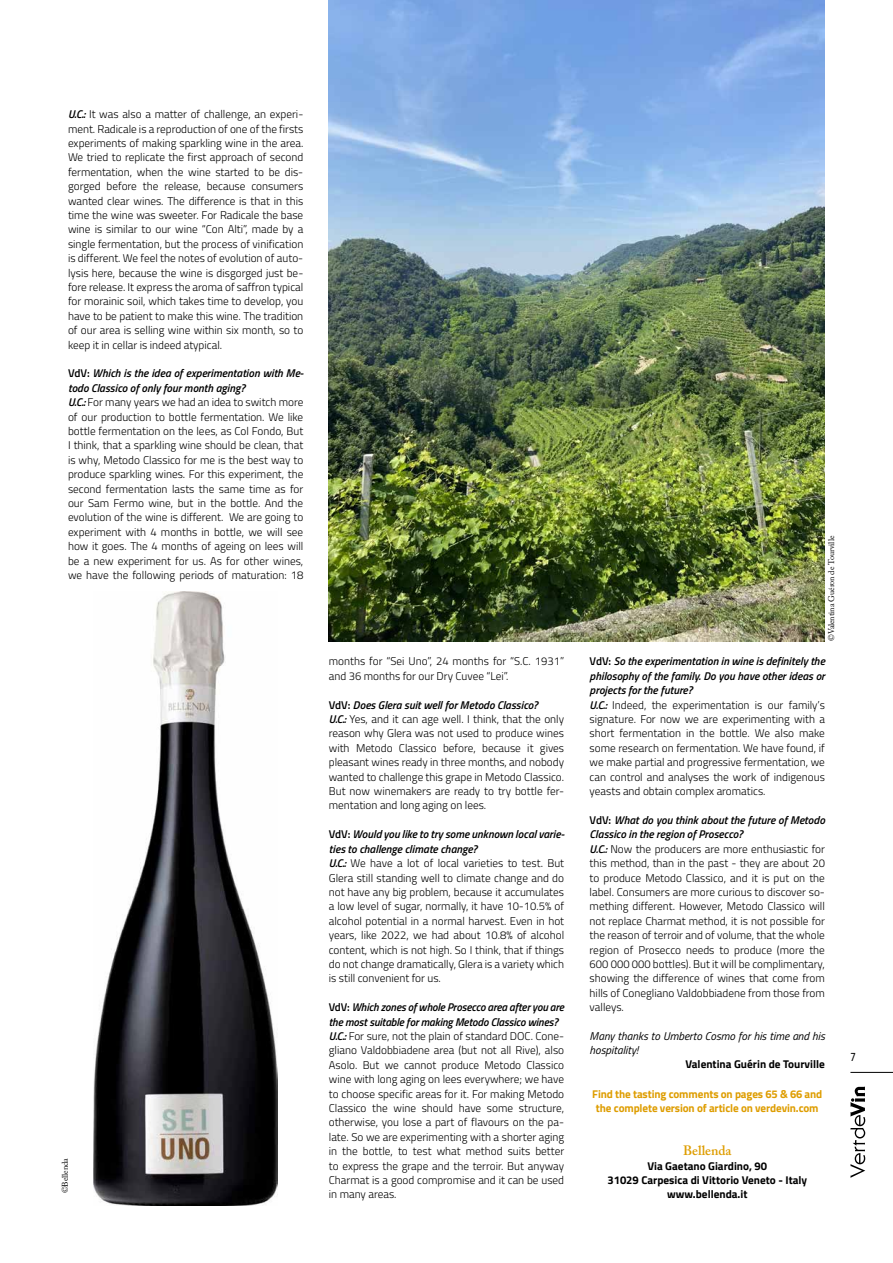
<style>
.page{position:relative;width:893px;height:1263px;background:#fff}
.page>*{position:absolute;margin:0;border:0;box-sizing:border-box;transform-origin:0 0}
.t1{font:600 13.5px "Adobe Caslon Pro";color:#de9d00}
.t2{font:300 11.25px/14.4px "Titillium Web";color:#000}
.t3{font:700 11.25px/14.4px "Titillium Web";color:#000;text-align:center}
.t4{font:700 11.25px/14.4px "Titillium Web";letter-spacing:-.01em;color:#de9d00;text-align:center}
.t5{font:italic 11.25px/14.4px "Titillium Web";color:#000}
.t6{font:condensed 11.25px "Trade Gothic Next LT Pro";color:#000}
.t7{font:8.25px "Adobe Caslon Pro";letter-spacing:-.01em;color:#000}
.s1{font-weight:600;font-style:italic}
.s2{font-weight:600}
</style>
<div class="page">
<img style="left:329px;top:0;width:496px;height:641px">
<img style="left:94px;top:591px;width:184px;height:614px">
<svg style="left:850px;top:1086px;width:15px;height:92px"></svg>
<hr style="left:850px;top:1072px;width:43px;height:1px;background:#000">
<p class="t2" style="left:68px;top:107px;width:237px;text-align:justify"><span class="s1">U.C.:</span> It was also a matter of challenge, an experi&shy;ment. Radicale is a reproduction of one of the firsts experiments of making sparkling wine in the area.<br>We tried to replicate the first approach of second fermentation, when the wine started to be dis&shy;gorged before the release, because consumers wanted clear wines. The difference is that in this time the wine was sweeter. For Radicale the base wine is similar to our wine “Con Alti”, made by a single fermentation, but the process of vinification is different. We feel the notes of evolution of auto&shy;lysis here, because the wine is disgorged just be&shy;fore release. It express the aroma of saffron typical for morainic soil, which takes time to develop, you have to be patient to make this wine. The tradition of our area is selling wine within six month, so to keep it in cellar is indeed atypical.</p>
<p class="t2" style="left:68px;top:366px;width:237px"><span class="s2">VdV:</span> <span class="s1">Which is the idea of experimentation with Me&shy;todo Classico of only four month aging?<br>U.C.:</span> For many years we had an idea to switch more of our production to bottle fermentation. We like bottle fermentation on the lees, as Col Fondo, But I think, that a sparkling wine should be clean, that is why, Metodo Classico for me is the best way to produce sparkling wines. For this experiment, the second fermentation lasts the same time as for our Sam Fermo wine, but in the bottle. And the evolution of the wine is different. We are going to experiment with 4 months in bottle, we will see how it goes. The 4 months of ageing on lees will be a new experiment for us. As for other wines, we have the following periods of maturation: 18</p>
<p class="t7" style="left:60px;top:1193px;width:37px;rotate:-90deg">©Bellenda</p>
<p class="t2" style="left:329px;top:654px;width:237px">months for “Sei Uno”, 24 months for “S.C. 1931” and 36 months for our Dry Cuvee “Lei”.</p>
<p class="t2" style="left:329px;top:697px;width:237px"><span class="s2">VdV:</span> <span class="s1">Does Glera suit well for Metodo Classico?<br>U.C.:</span> Yes, and it can age well. I think, that the only reason why Glera was not used to produce wines with Metodo Classico before, because it gives pleasant wines ready in three months, and nobody wanted to challenge this grape in Metodo Classico.<br>But now winemakers are ready to try bottle fer&shy;mentation and long aging on lees.</p>
<p class="t2" style="left:329px;top:827px;width:237px"><span class="s2">VdV:</span> <span class="s1">Would you like to try some unknown local varie&shy;ties to challenge climate change?<br>U.C.:</span> We have a lot of local varieties to test. But Glera still standing well to climate change and do not have any big problem, because it accumulates a low level of sugar, normally, it have 10-10.5% of alcohol potential in a normal harvest. Even in hot years, like 2022, we had about 10.8% of alcohol content, which is not high. So I think, that if things do not change dramatically, Glera is a variety which is still convenient for us.</p>
<p class="t2" style="left:329px;top:999px;width:237px"><span class="s2">VdV:</span> <span class="s1">Which zones of whole Prosecco area after you are the most suitable for making Metodo Classico wines?<br>U.C.:</span> For sure, not the plain of standard DOC. Cone&shy;gliano Valdobbiadene area (but not all Rive), also Asolo. But we cannot produce Metodo Classico wine with long aging on lees everywhere; we have to choose specific areas for it. For making Metodo Classico the wine should have some structure, otherwise, you lose a part of flavours on the pa&shy;late. So we are experimenting with a shorter aging in the bottle, to test what method suits better to express the grape and the terroir. But anyway Charmat is a good compromise and it can be used in many areas.</p>
<p class="t7" style="left:826px;top:641px;width:107px;rotate:-90deg">©Valentina Guéron de Tourville</p>
<p class="t2" style="left:590px;top:654px;width:237px"><span class="s2">VdV:</span> <span class="s1">So the experimentation in wine is definitely the philosophy of the family. Do you have other ideas or projects for the future?<br>U.C.:</span> Indeed, the experimentation is our family’s signature. For now we are experimenting with a short fermentation in the bottle. We also make some research on fermentation. We have found, if we make partial and progressive fermentation, we can control and analyses the work of indigenous yeasts and obtain complex aromatics.</p>
<p class="t2" style="left:590px;top:812px;width:237px"><span class="s2">VdV:</span> <span class="s1">What do you think about the future of Metodo Classico in the region of Prosecco?<br>U.C.:</span> Now the producers are more enthusiastic for this method, than in the past - they are about 20 to produce Metodo Classico, and it is put on the label. Consumers are more curious to discover so&shy;mething different. However, Metodo Classico will not replace Charmat method, it is not possible for the reason of terroir and of volume, that the whole region of Prosecco needs to produce (more the 600 000 000 bottles). But it will be complimentary, showing the difference of wines that come from hills of Conegliano Valdobbiadene from those from valleys.</p>
<p class="t5" style="left:590px;top:1028px;width:237px">Many thanks to Umberto Cosmo for his time and his hospitality!</p>
<p class="t3" style="left:685px;top:1056px;width:141px">Valentina Guérin de Tourville</p>
<p class="t4" style="left:592px;top:1086px;width:232px">Find the tasting comments on pages 65 &amp; 66 and the complete version of article on verdevin.com</p>
<p class="t1" style="left:683px;top:1142px;width:50px">Bellenda</p>
<p class="t3" style="left:607px;top:1158px;width:201px">Via Gaetano Giardino, 90<br>31029 Carpesica di Vittorio Veneto - Italy www.bellenda.it</p>
<p class="t6" style="left:850px;top:1050px;width:7px">7</p>
</div>
